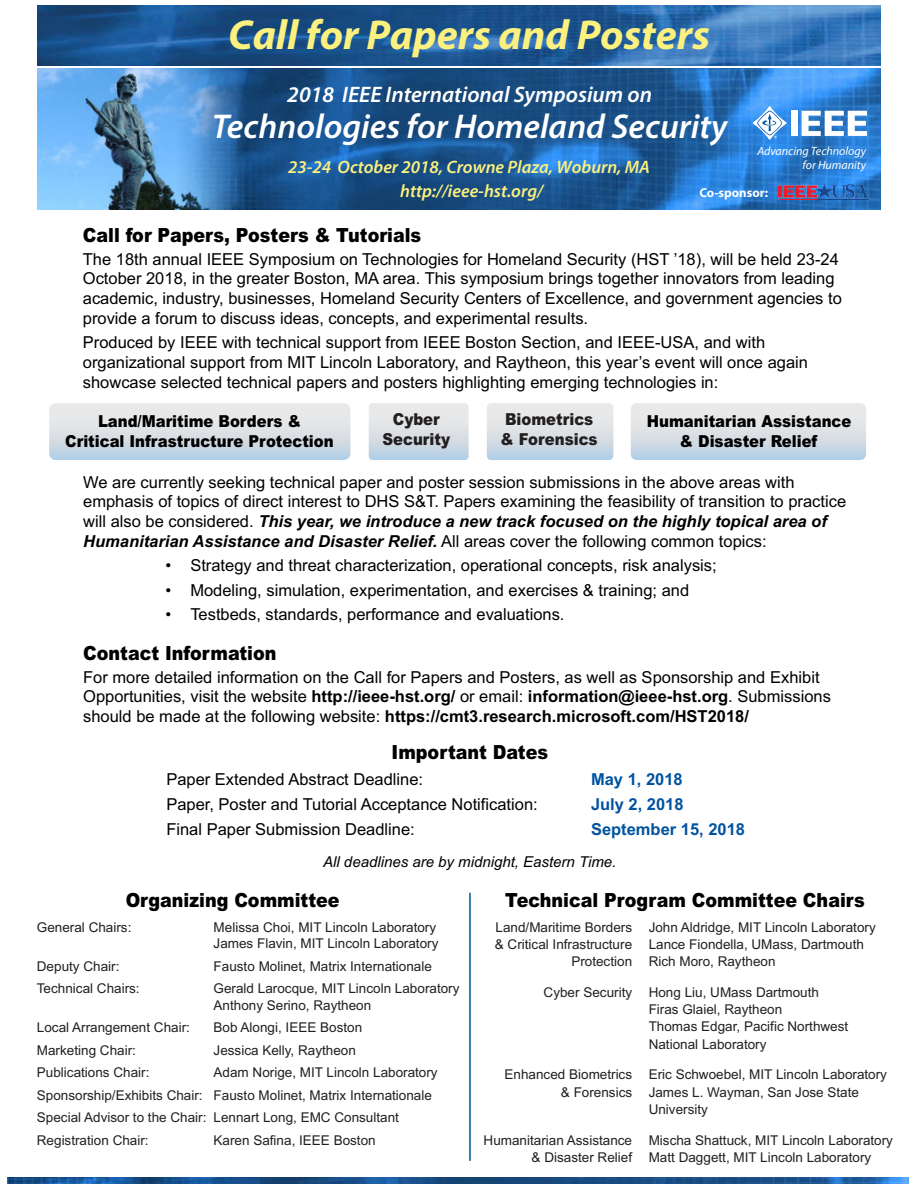
<style>
.page{position:relative;width:918px;height:1188px;background:#fff}
.page>*{position:absolute;margin:0;border:0;box-sizing:border-box;transform-origin:0 0}
.t1{font:italic 700 42px "Myriad Pro";color:#fcf17e}
.t2{font:italic 600 34.5px "Myriad Pro";color:#fff}
.t3{font:italic 600 22.5px "Myriad Pro";color:#fff}
.t4{font:900 19.5px "Arial";color:#000;scale:.9 1}
.t5{font:italic 600 18px "Myriad Pro";color:#fcf17e}
.t6{font:16.5px/19.8px "Arial";color:#000}
.t7{font:900 16.5px/19.8px "Arial";color:#000;text-align:center;scale:.9 1}
.t8{font:700 16.5px "Arial";color:#0153a0}
.t9{font:900 16.5px/19.8px "Arial";color:#231f20;text-align:center;scale:.9 1}
.t10{font:italic 15px "Arial";color:#000}
.t11{font:13.5px/17.2px "Arial";color:#231f20}
.t12{font:700 12.9px "Myriad Pro";color:#fff}
.t13{font:italic 12px "Myriad Pro";color:#fff}
.s1{font-weight:700;font-style:italic}
.s2{font-weight:700}
</style>
<div class="page">
<svg style="left:369px;top:403px;width:100px;height:57px;background:#d7dfe6"></svg>
<svg style="left:49px;top:403px;width:301px;height:57px;background:#d7dfe6"></svg>
<svg style="left:487px;top:403px;width:126px;height:57px;background:#d7dfe6"></svg>
<svg style="left:631px;top:403px;width:235px;height:57px;background:#d7dfe6"></svg>
<img style="left:38px;top:69px;width:843px;height:141px">
<img style="left:8px;top:1177px;width:901px;height:7px">
<img style="left:37px;top:6px;width:844px;height:60px">
<div style="left:791px;top:111px;width:7px;height:25px;background:#fff"></div>
<svg style="left:802px;top:111px;width:65px;height:25px"></svg>
<svg style="left:753px;top:106px;width:34px;height:34px"></svg>
<img style="left:778px;top:184px;width:91px;height:16px">
<hr style="left:469px;top:893px;width:2px;height:268px;background:#00578d">
<h1 class="t1" style="left:228px;top:8px;width:483px">Call for Papers and Posters</h1>
<h3 class="t3" style="left:287px;top:80px;width:366px">2018 IEEE International Symposium on</h3>
<h2 class="t2" style="left:212px;top:104px;width:517px">Technologies for Homeland Security</h2>
<p class="t13" style="left:757px;top:143px;width:110px">Advancing Technology</p>
<p class="t5" style="left:288px;top:156px;width:364px">23-24 October 2018, Crowne Plaza, Woburn, MA</p>
<p class="t13" style="left:802px;top:158px;width:65px">for Humanity</p>
<p class="t5" style="left:400px;top:179px;width:144px">http://ieee-hst.org/</p>
<p class="t12" style="left:699px;top:184px;width:70px">Co-sponsor:</p>
<p class="t4" style="left:83px;top:221px;width:378px">Call for Papers, Posters &amp; Tutorials</p>
<p class="t6" style="left:83px;top:249px;width:761px">The 18th annual IEEE Symposium on Technologies for Homeland Security (HST ’18), will be held 23-24<br>October 2018, in the greater Boston, MA area. This symposium brings together innovators from leading academic, industry, businesses, Homeland Security Centers of Excellence, and government agencies to provide a forum to discuss ideas, concepts, and experimental results.</p>
<p class="t6" style="left:83px;top:333px;width:727px">Produced by IEEE with technical support from IEEE Boston Section, and IEEE-USA, and with organizational support from MIT Lincoln Laboratory, and Raytheon, this year’s event will once again showcase selected technical papers and posters highlighting emerging technologies in:</p>
<p class="t7" style="left:65px;top:411px;width:300px">Land/Maritime Borders &amp;<br>Critical Infrastructure Protection</p>
<p class="t9" style="left:382px;top:409px;width:77px">Cyber<br>Security</p>
<p class="t7" style="left:647px;top:411px;width:229px">Humanitarian Assistance &amp; Disaster Relief</p>
<p class="t9" style="left:501px;top:409px;width:109px;text-align:left">Biometrics &amp; Forensics</p>
<p class="t6" style="left:83px;top:472px;width:765px">We are currently seeking technical paper and poster session submissions in the above areas with emphasis of topics of direct interest to DHS S&amp;T. Papers examining the feasibility of transition to practice will also be considered. <span class="s1">This year, we introduce a new track focused on the highly topical area of Humanitarian Assistance and Disaster Relief.</span> All areas cover the following common topics:</p>
<p class="t6" style="left:166px;top:556px;width:553px">• Strategy and threat characterization, operational concepts, risk analysis;</p>
<p class="t6" style="left:166px;top:580px;width:525px">• Modeling, simulation, experimentation, and exercises &amp; training; and</p>
<p class="t6" style="left:166px;top:604px;width:400px">• Testbeds, standards, performance and evaluations.</p>
<p class="t4" style="left:83px;top:639px;width:216px">Contact Information</p>
<p class="t6" style="left:83px;top:667px;width:749px">For more detailed information on the Call for Papers and Posters, as well as Sponsorship and Exhibit<br>Opportunities, visit the website <span class="s2">http://ieee-hst.org/</span> or email: <span class="s2">information@ieee-hst.org</span>. Submissions should be made at the following website: <span class="s2">https://cmt3.research.microsoft.com/HST2018/</span></p>
<p class="t4" style="left:392px;top:738px;width:175px">Important Dates</p>
<p class="t6" style="left:166px;top:769px;width:258px">Paper Extended Abstract Deadline:</p>
<p class="t8" style="left:591px;top:767px;width:93px">May 1, 2018</p>
<p class="t6" style="left:166px;top:794px;width:373px">Paper, Poster and Tutorial Acceptance Notification:</p>
<p class="t8" style="left:591px;top:793px;width:94px">July 2, 2018</p>
<p class="t6" style="left:166px;top:820px;width:250px">Final Paper Submission Deadline:</p>
<p class="t8" style="left:591px;top:818px;width:156px">September 15, 2018</p>
<p class="t10" style="left:323px;top:852px;width:295px">All deadlines are by midnight, Eastern Time.</p>
<p class="t4" style="left:126px;top:886px;width:239px">Organizing Committee</p>
<p class="t4" style="left:505px;top:886px;width:401px">Technical Program Committee Chairs</p>
<p class="t11" style="left:37px;top:918px;width:96px">General Chairs:</p>
<p class="t11" style="left:214px;top:918px;width:226px;line-height:16.5px">Melissa Choi, MIT Lincoln Laboratory<br>James Flavin, MIT Lincoln Laboratory</p>
<p class="t11" style="left:37px;top:957px;width:84px">Deputy Chair:</p>
<p class="t11" style="left:214px;top:957px;width:220px">Fausto Molinet, Matrix Internationale</p>
<p class="t11" style="left:37px;top:980px;width:104px">Technical Chairs:</p>
<p class="t11" style="left:214px;top:980px;width:247px;line-height:16.5px">Gerald Larocque, MIT Lincoln Laboratory<br>Anthony Serino, Raytheon</p>
<p class="t11" style="left:37px;top:1019px;width:155px">Local Arrangement Chair:</p>
<p class="t11" style="left:214px;top:1019px;width:150px">Bob Alongi, IEEE Boston</p>
<p class="t11" style="left:37px;top:1041px;width:101px">Marketing Chair:</p>
<p class="t11" style="left:214px;top:1041px;width:144px">Jessica Kelly, Raytheon</p>
<p class="t11" style="left:37px;top:1064px;width:114px">Publications Chair:</p>
<p class="t11" style="left:37px;top:1061px;width:402px;line-height:22.5px;text-indent:177px">Adam Norige, MIT Lincoln Laboratory Sponsorship/Exhibits Chair: Fausto Molinet, Matrix Internationale Special Advisor to the Chair: Lennart Long, EMC Consultant Registration Chair:</p>
<p class="t11" style="left:214px;top:1131px;width:164px">Karen Safina, IEEE Boston</p>
<p class="t11" style="left:496px;top:918px;width:382px">Land/Maritime Borders John Aldridge, MIT Lincoln Laboratory</p>
<p class="t11" style="left:495px;top:935px;width:371px">&amp; Critical Infrastructure Lance Fiondella, UMass, Dartmouth</p>
<p class="t11" style="left:571px;top:953px;width:206px">Protection Rich Moro, Raytheon</p>
<p class="t11" style="left:649px;top:983px;width:201px;text-indent:-105px">Cyber Security Hong Liu, UMass Dartmouth<br>Firas Glaiel, Raytheon<br>Thomas Edgar, Pacific Northwest<br>National Laboratory</p>
<p class="t11" style="left:505px;top:1066px;width:384px">Enhanced Biometrics Eric Schwoebel, MIT Lincoln Laboratory</p>
<p class="t11" style="left:561px;top:1083px;width:300px">&amp; Forensics James L. Wayman, San Jose State</p>
<p class="t11" style="left:649px;top:1100px;width:61px">University</p>
<p class="t11" style="left:532px;top:1131px;width:363px;text-indent:-48px">Humanitarian Assistance Mischa Shattuck, MIT Lincoln Laboratory &amp; Disaster Relief Matt Daggett, MIT Lincoln Laboratory</p>
</div>
